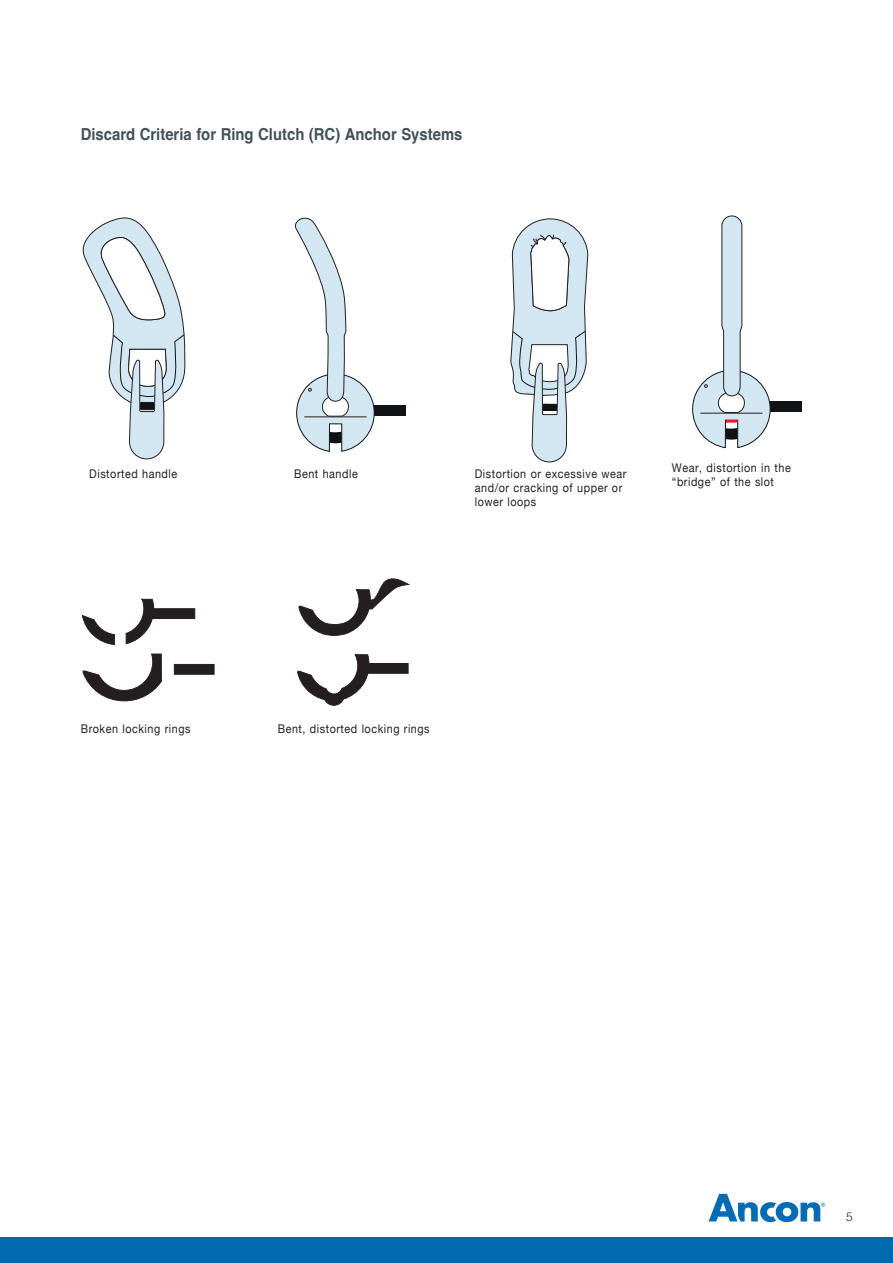
<style>
.page{position:relative;width:893px;height:1263px;background:#fff}
.page>*{position:absolute;margin:0;border:0;box-sizing:border-box;transform-origin:0 0}
.Heading_in_box{font:700 16.5px "Helvetica";color:#425159;scale:.9 1}
.t1{font:12px/14.2px "Helvetica Neue";letter-spacing:.05em;color:#231f20;scale:.9 1}
.t2{font:300 12px "Helvetica";color:#231f20}
</style>
<div class="page">
<div style="left:0;top:1238px;width:893px;height:25px;background:#006aae"></div>
<svg style="left:709px;top:1194px;width:116px;height:28px"></svg>
<div style="left:368px;top:663px;width:40px;height:10px;background:#231f20"></div>
<svg style="left:297px;top:654px;width:73px;height:52px"></svg>
<svg style="left:298px;top:578px;width:111px;height:58px"></svg>
<div style="left:149px;top:608px;width:46px;height:11px;background:#231f20;border:1px solid #231f20"></div>
<div style="left:174px;top:664px;width:40px;height:10px;background:#231f20"></div>
<svg style="left:82px;top:598px;width:86px;height:104px"></svg>
<div style="left:769px;top:401px;width:33px;height:10px;background:#101315"></div>
<svg style="left:692px;top:215px;width:79px;height:233px"></svg>
<svg style="left:510px;top:218px;width:78px;height:244px"></svg>
<div style="left:373px;top:405px;width:33px;height:10px;background:#101315"></div>
<svg style="left:294px;top:218px;width:81px;height:234px"></svg>
<svg style="left:82px;top:217px;width:104px;height:242px"></svg>
<p class="Heading_in_box" style="left:81px;top:124px;width:426px">Discard Criteria for Ring Clutch (RC) Anchor Systems</p>
<p class="t1" style="left:89px;top:467px;width:99px">Distorted handle</p>
<p class="t1" style="left:81px;top:722px;width:123px">Broken locking rings</p>
<p class="t1" style="left:294px;top:467px;width:72px">Bent handle</p>
<p class="t1" style="left:475px;top:467px;width:170px">Distortion or excessive wear</p>
<p class="t1" style="left:475px;top:481px;width:165px">and/or cracking of upper or lower loops</p>
<p class="t1" style="left:672px;top:461px;width:134px">Wear, distortion in the “bridge” of the slot</p>
<p class="t1" style="left:278px;top:722px;width:170px">Bent, distorted locking rings</p>
<p class="t2" style="left:846px;top:1206px;width:8px">5</p>
</div>
